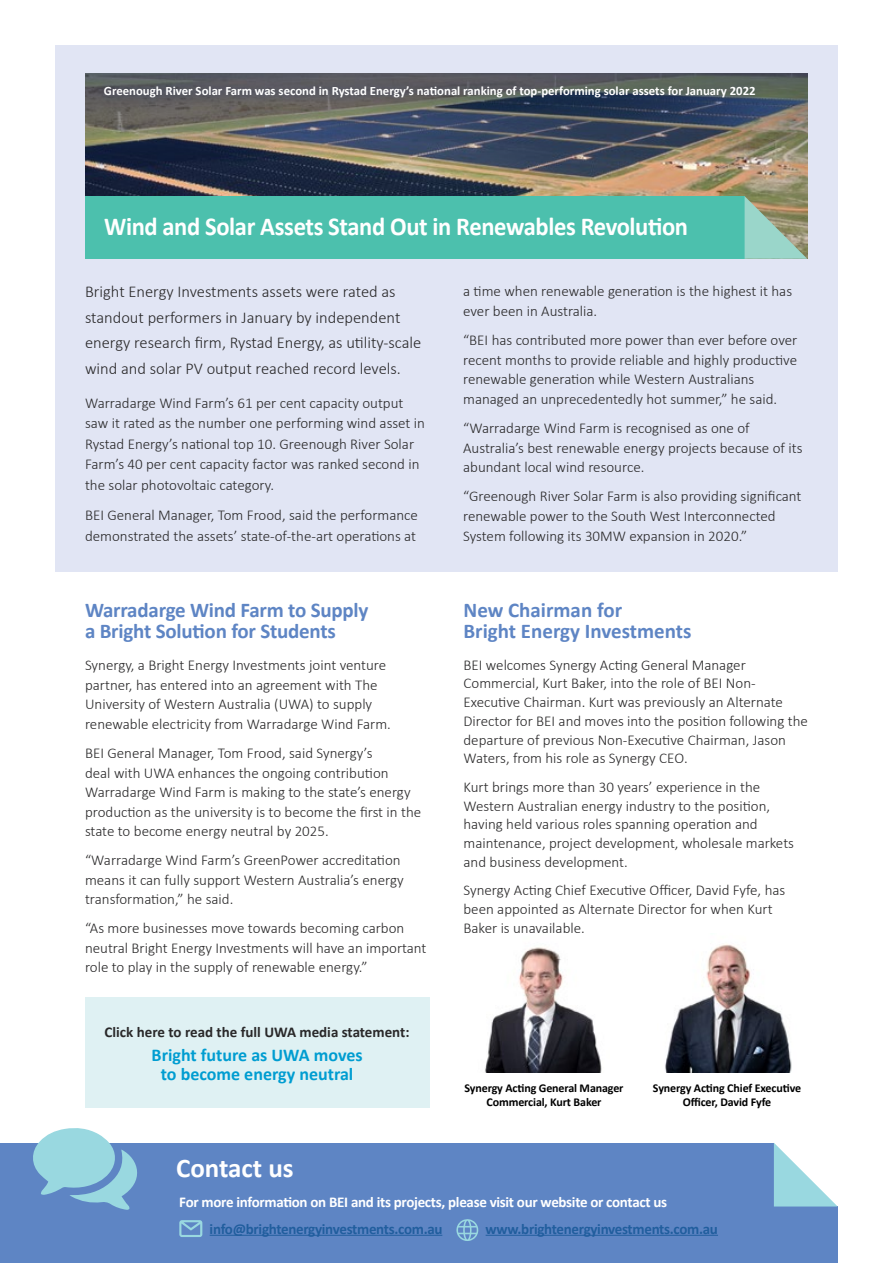
<style>
.page{position:relative;width:893px;height:1263px;background:#fff}
.page>*{position:absolute;margin:0;border:0;box-sizing:border-box;transform-origin:0 0}
.t1{font:700 27px "Calibri";color:#fff}
.t2{font:700 25.8px "Calibri";letter-spacing:-.015em;color:#fff;scale:.95 1}
.t3{font:700 21px/21px "Calibri";letter-spacing:-.01em;color:#5e85c4}
.t4{font:700 18px/19.5px "Calibri";color:#009dd1;text-align:center}
.t5{font:300 16.5px/25px "Calibri";color:#292829}
.t6{font:300 15px/18.8px "Calibri";color:#292829}
.t7{font:700 15px "Calibri";letter-spacing:-.02em;color:#fff}
.t8{font:700 15px "Calibri";letter-spacing:-.02em;color:#215e9e}
.t9{font:700 15px "Calibri";color:#292829}
.t10{font:700 12.75px "Calibri";color:#fff}
.t11{font:700 12px/14.4px "Calibri";letter-spacing:-.01em;color:#000;text-align:center}
</style>
<div class="page">
<img style="left:665px;top:944px;width:127px;height:128px">
<img style="left:485px;top:947px;width:117px;height:126px">
<div style="left:55px;top:45px;width:783px;height:526px;background:#e1e5f4"></div>
<img style="left:85px;top:160px;width:722px;height:36px">
<img style="left:85px;top:73px;width:722px;height:87px">
<div style="left:0;top:1143px;width:774px;height:86px;background:#5e85c4"></div>
<div style="left:0;top:1206px;width:838px;height:57px;background:#5e85c4"></div>
<svg style="left:33px;top:1128px;width:104px;height:82px"></svg>
<hr style="left:210px;top:1235px;width:232px;height:1px;background:#215e9e">
<hr style="left:486px;top:1235px;width:232px;height:1px;background:#215e9e">
<svg style="left:179px;top:1220px;width:23px;height:17px"></svg>
<svg style="left:456px;top:1219px;width:23px;height:22px"></svg>
<svg style="left:774px;top:1143px;width:63px;height:63px"></svg>
<div style="left:85px;top:196px;width:660px;height:63px;background:#4cc0ad"></div>
<svg style="left:745px;top:196px;width:62px;height:63px;background:#98b198"></svg>
<div style="left:95px;top:79px;width:668px;height:28px;background:#1b2e5a;opacity:.5"></div>
<div style="left:85px;top:998px;width:344px;height:110px;background:#dff1f3"></div>
<p class="t10" style="left:104px;top:82px;width:653px">Greenough River Solar Farm was second in Rystad Energy’s national ranking of top-performing solar assets for January 2022</p>
<h2 class="t2" style="left:104px;top:209px;width:616px">Wind and Solar Assets Stand Out in Renewables Revolution</h2>
<p class="t5" style="left:85px;top:279px;width:338px">Bright Energy Investments assets were rated as standout performers in January by independent energy research firm, Rystad Energy, as utility-scale</p>
<p class="t5" style="left:85px;top:356px;width:317px">wind and solar PV output reached record levels.</p>
<p class="t6" style="left:85px;top:392px;width:341px;line-height:20.5px">Warradarge Wind Farm’s 61 per cent capacity output saw it rated as the number one performing wind asset in Rystad Energy’s national top 10. Greenough River Solar Farm’s 40 per cent capacity factor was ranked second in the solar photovoltaic category.</p>
<p class="t6" style="left:85px;top:504px;width:334px;line-height:20.5px">BEI General Manager, Tom Frood, said the performance demonstrated the assets’ state-of-the-art operations at</p>
<h3 class="t3" style="left:85px;top:599px;width:285px">Warradarge Wind Farm to Supply a Bright Solution for Students</h3>
<p class="t6" style="left:85px;top:655px;width:307px;line-height:19.5px">Synergy, a Bright Energy Investments joint venture partner, has entered into an agreement with The University of Western Australia (UWA) to supply renewable electricity from Warradarge Wind Farm.</p>
<p class="t6" style="left:85px;top:743px;width:338px;line-height:19.5px">BEI General Manager, Tom Frood, said Synergy’s<br>deal with UWA enhances the ongoing contribution Warradarge Wind Farm is making to the state’s energy production as the university is to become the first in the state to become energy neutral by 2025.</p>
<p class="t6" style="left:85px;top:850px;width:320px;line-height:19.5px">“Warradarge Wind Farm’s GreenPower accreditation means it can fully support Western Australia’s energy transformation,” he said.</p>
<p class="t6" style="left:85px;top:918px;width:343px;line-height:19.5px">“As more businesses move towards becoming carbon neutral Bright Energy Investments will have an important role to play in the supply of renewable energy.”</p>
<p class="t9" style="left:105px;top:1021px;width:306px">Click here to read the full UWA media statement:</p>
<p class="t4" style="left:152px;top:1044px;width:213px">Bright future as UWA moves to become energy neutral</p>
<h1 class="t1" style="left:176px;top:1149px;width:119px">Contact us</h1>
<p class="t6" style="left:463px;top:281px;width:330px;line-height:19.6px">a time when renewable generation is the highest it has ever been in Australia.</p>
<p class="t6" style="left:463px;top:330px;width:336px;line-height:19.6px">“BEI has contributed more power than ever before over recent months to provide reliable and highly productive renewable generation while Western Australians managed an unprecedentedly hot summer,” he said.</p>
<p class="t6" style="left:463px;top:418px;width:341px;line-height:19.6px">“Warradarge Wind Farm is recognised as one of<br>Australia’s best renewable energy projects because of its abundant local wind resource.</p>
<p class="t6" style="left:463px;top:486px;width:340px;line-height:19.6px">“Greenough River Solar Farm is also providing significant renewable power to the South West Interconnected<br>System following its 30MW expansion in 2020.”</p>
<h3 class="t3" style="left:463px;top:599px;width:230px">New Chairman for<br>Bright Energy Investments</h3>
<p class="t6" style="left:463px;top:655px;width:346px">BEI welcomes Synergy Acting General Manager Commercial, Kurt Baker, into the role of BEI Non-Executive Chairman. Kurt was previously an Alternate Director for BEI and moves into the position following the departure of previous Non-Executive Chairman, Jason Waters, from his role as Synergy CEO.</p>
<p class="t6" style="left:463px;top:777px;width:332px">Kurt brings more than 30 years’ experience in the Western Australian energy industry to the position, having held various roles spanning operation and maintenance, project development, wholesale markets and business development.</p>
<p class="t6" style="left:463px;top:880px;width:323px">Synergy Acting Chief Executive Officer, David Fyfe, has been appointed as Alternate Director for when Kurt<br>Baker is unavailable.</p>
<p class="t11" style="left:464px;top:1080px;width:161px">Synergy Acting General Manager<br>Commercial, Kurt Baker</p>
<p class="t11" style="left:653px;top:1080px;width:150px">Synergy Acting Chief Executive<br>Officer, David Fyfe</p>
<p class="t7" style="left:179px;top:1191px;width:489px">For more information on BEI and its projects, please visit our website or contact us</p>
<p class="t8" style="left:210px;top:1218px;width:234px">info@brightenergyinvestments.com.au</p>
<p class="t8" style="left:486px;top:1218px;width:234px">www.brightenergyinvestments.com.au</p>
</div>
